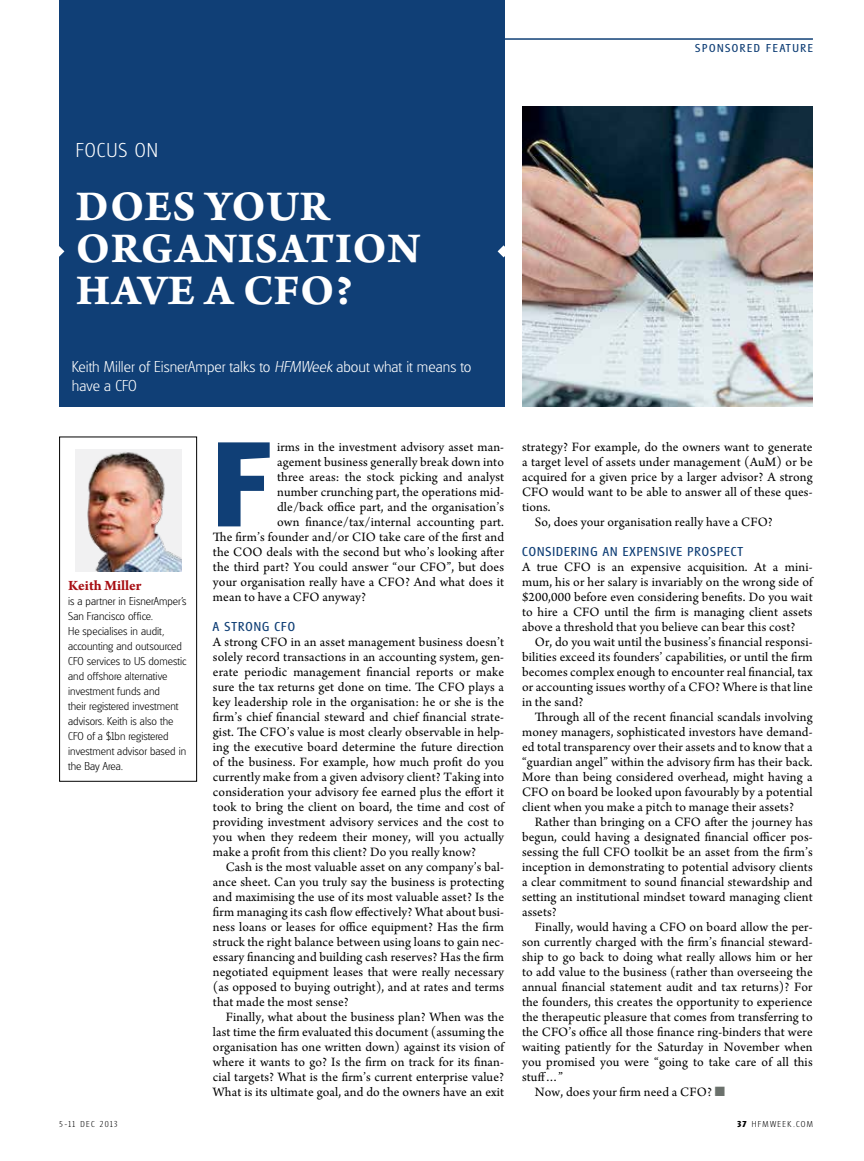
<style>
.page{position:relative;width:864px;height:1161px;background:#fff}
.page>*{position:absolute;margin:0;border:0;box-sizing:border-box;transform-origin:0 0}
.t1{font:700 126px "Glasgow";color:#103f76}
.t2{font:45px/42px "Arno Pro Bold Sm Text";letter-spacing:.01em;color:#fff}
.t3{font:300 21px "Glasgow";color:#fff}
.t4{font:300 16.5px "Glasgow";color:#fff}
.t5{font:700 15px "Arno Pro";color:#a70e13}
.t6{font:13.5px/15px "Arno Pro";letter-spacing:.01em;color:#000;text-align:justify}
.t7{font:13.5px "Glasgow";letter-spacing:.075em;color:#103f76}
.t8{font:300 12px/15px "Glasgow";color:#000}
.t9{font:12px "Glasgow";letter-spacing:.13em;color:#103f76}
.t10{font:300 9px "Glasgow";letter-spacing:.15em;color:#000}
.s1{font-style:italic}
.s2{color:#6b716c}
.s3{font-weight:700}
</style>
<div class="page">
<hr style="left:60px;top:39px;width:752px;height:1px;background:#103f76">
<div style="left:60px;top:0;width:444px;height:406px;background:#103f76"></div>
<svg style="left:59px;top:245px;width:5px;height:12px"></svg>
<svg style="left:497px;top:245px;width:8px;height:12px"></svg>
<div style="left:59px;top:437px;width:138px;height:344px;border:1px solid #000"></div>
<img style="left:75px;top:449px;width:106px;height:122px">
<img style="left:522px;top:106px;width:290px;height:300px">
<p class="t9" style="left:695px;top:42px;width:119px">SPONSORED FEATURE</p>
<h3 class="t3" style="left:76px;top:139px;width:84px">focus on</h3>
<h2 class="t2" style="left:76px;top:188px;width:346px">DOES YOUR<br>ORGANISATION<br>HAVE A CFO?</h2>
<p class="t4" style="left:72px;top:357px;width:214px">Keith Miller of EisnerAmper talks to <span class="s1">HFMW</span></p>
<p class="t4" style="left:311px;top:357px;width:161px"><span class="s1">eek</span> about what it means to</p>
<p class="t4" style="left:72px;top:377px;width:52px">have a CFO</p>
<p class="t5" style="left:68px;top:577px;width:75px">Keith Miller</p>
<p class="t8" style="left:68px;top:594px;width:120px">is a partner in EisnerAmper’s<br>San Francisco office.<br>He specialises in audit, accounting and outsourced<br>CFO services to US domestic and offshore alternative investment funds and<br>their registered investment advisors. Keith is also the<br>CFO of a $1bn registered investment advisor based in the Bay Area.</p>
<h1 class="t1" style="left:213px;top:413px;width:58px">F</h1>
<p class="t6" style="left:277px;top:440px;width:228px">irms in the investment advisory asset man-</p>
<p class="t6" style="left:277px;top:455px;width:228px">agement business generally break down into</p>
<p class="t6" style="left:277px;top:470px;width:228px">three areas: the stock picking and analyst</p>
<p class="t6" style="left:277px;top:485px;width:228px">number crunching part, the operations mid-</p>
<p class="t6" style="left:277px;top:500px;width:228px">dle/back office part, and the organisation’s</p>
<p class="t6" style="left:277px;top:515px;width:228px">own finance/tax/internal accounting part.</p>
<p class="t6" style="left:213px;top:530px;width:292px">The firm’s founder and/or CIO take care of the first and</p>
<p class="t6" style="left:213px;top:545px;width:292px">the COO deals with the second but who’s looking after</p>
<p class="t6" style="left:213px;top:560px;width:292px">the third part? You could answer “our CFO”, but does</p>
<p class="t6" style="left:213px;top:575px;width:292px">your organisation really have a CFO? And what does it</p>
<p class="t6" style="left:213px;top:590px;width:155px">mean to have a CFO anyway?</p>
<p class="t7" style="left:213px;top:619px;width:20px">A STRON</p>
<p class="t7" style="left:262px;top:619px;width:34px">G CFO</p>
<p class="t6" style="left:213px;top:635px;width:292px">A strong CFO in an asset management business doesn’t solely record transactions in an accounting system, gen&shy;erate periodic management financial reports or make sure the tax returns get done on time. The CFO plays a key leadership role in the organisation: he or she is the firm’s chief financial steward and chief financial strate&shy;gist. The CFO’s value is most clearly observable in help&shy;ing the executive board determine the future direction of the business. For example, how much profit do you currently make from a given advisory client? Taking into consideration your advisory fee earned plus the effort it took to bring the client on board, the time and cost of providing investment advisory services and the cost to you when they redeem their money, will you actually make a profit from this client? Do you really know?</p>
<p class="t6" style="left:213px;top:860px;width:292px;text-indent:13px">Cash is the most valuable asset on any company’s bal&shy;ance sheet. Can you truly say the business is protecting and maximising the use of its most valuable asset? Is the firm managing its cash flow effectively? What about busi&shy;ness loans or leases for office equipment? Has the firm struck the right balance between using loans to gain nec&shy;essary financing and building cash reserves? Has the firm negotiated equipment leases that were really necessary (as opposed to buying outright), and at rates and terms that made the most sense?</p>
<p class="t6" style="left:213px;top:1010px;width:292px;text-indent:13px">Finally, what about the business plan? When was the last time the firm evaluated this document (assuming the organisation has one written down) against its vision of where it wants to go? Is the firm on track for its finan&shy;cial targets? What is the firm’s current enterprise value?<br>What is its ultimate goal, and do the owners have an exit</p>
<p class="t6" style="left:522px;top:440px;width:292px">strategy? For example, do the owners want to generate</p>
<p class="t6" style="left:522px;top:455px;width:292px">a target level of assets under management (AuM) or be</p>
<p class="t6" style="left:522px;top:470px;width:292px">acquired for a given price by a larger advisor? A strong</p>
<p class="t6" style="left:522px;top:485px;width:292px">CFO would want to be able to answer all of these ques-</p>
<p class="t6" style="left:522px;top:500px;width:30px">tions.</p>
<p class="t6" style="left:534px;top:515px;width:239px">So, does your organisation really have a CFO?</p>
<p class="t7" style="left:522px;top:544px;width:123px">CONSIDERING AN EXPENS</p>
<p class="t7" style="left:665px;top:544px;width:30px">IVE PROSPECT</p>
<p class="t6" style="left:522px;top:560px;width:292px">A true CFO is an expensive acquisition. At a mini&shy;mum, his or her salary is invariably on the wrong side of $200,000 before even considering benefits. Do you wait to hire a CFO until the firm is managing client assets above a threshold that you believe can bear this cost?</p>
<p class="t6" style="left:522px;top:635px;width:292px;text-indent:13px">Or, do you wait until the business’s financial responsi&shy;bilities exceed its founders’ capabilities, or until the firm becomes complex enough to encounter real financial, tax or accounting issues worthy of a CFO? Where is that line in the sand?</p>
<p class="t6" style="left:522px;top:710px;width:292px;text-indent:13px">Through all of the recent financial scandals involving money managers, sophisticated investors have demand&shy;ed total transparency over their assets and to know that a “guardian angel” within the advisory firm has their back.<br>More than being considered overhead, might having a CFO on board be looked upon favourably by a potential client when you make a pitch to manage their assets?</p>
<p class="t6" style="left:522px;top:815px;width:292px;text-indent:13px">Rather than bringing on a CFO after the journey has begun, could having a designated financial officer pos&shy;sessing the full CFO toolkit be an asset from the firm’s inception in demonstrating to potential advisory clients a clear commitment to sound financial stewardship and setting an institutional mindset toward managing client assets?</p>
<p class="t6" style="left:534px;top:920px;width:279px">Finally, would having a CFO on board allow the per-</p>
<p class="t6" style="left:522px;top:935px;width:292px">son currently charged with the firm’s financial steward-</p>
<p class="t6" style="left:522px;top:950px;width:292px">ship to go back to doing what really allows him or her</p>
<p class="t6" style="left:522px;top:965px;width:292px">to add value to the business (rather than overseeing the</p>
<p class="t6" style="left:522px;top:980px;width:292px">annual financial statement audit and tax returns)? For</p>
<p class="t6" style="left:522px;top:995px;width:292px">the founders, this creates the opportunity to experience</p>
<p class="t6" style="left:522px;top:1010px;width:292px">the therapeutic pleasure that comes from transferring to</p>
<p class="t6" style="left:522px;top:1025px;width:292px">the CFO’s office all those finance ring-binders that were</p>
<p class="t6" style="left:522px;top:1040px;width:292px">waiting patiently for the Saturday in November when</p>
<p class="t6" style="left:522px;top:1055px;width:292px">you promised you were “going to take care of all this</p>
<p class="t6" style="left:522px;top:1070px;width:43px">stuff…”</p>
<p class="t6" style="left:534px;top:1085px;width:192px">Now, does your firm need a CFO? <span class="s2">■</span></p>
<p class="t10" style="left:60px;top:1119px;width:59px">5-11 dec 2013</p>
<p class="t10" style="left:737px;top:1119px;width:77px"><span class="s3">37</span> hfmweek.com</p>
</div>
